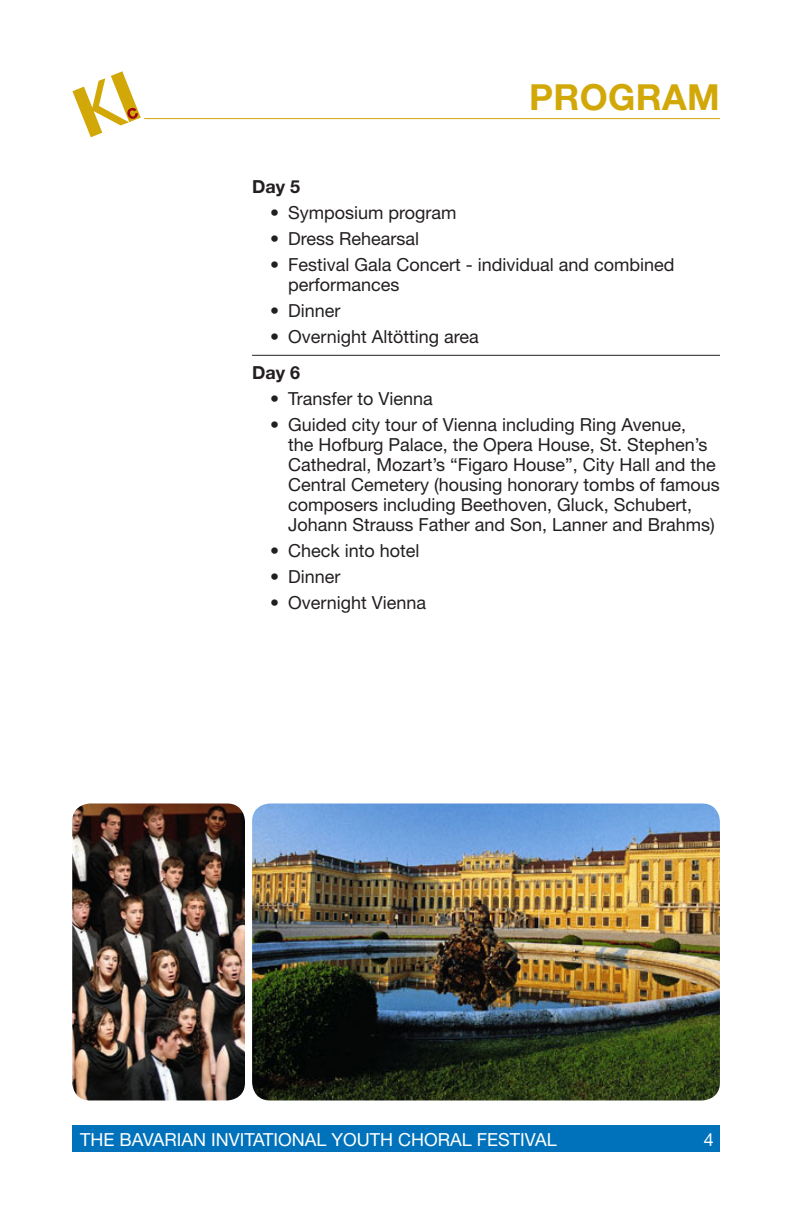
<style>
.page{position:relative;width:792px;height:1224px;background:#fff}
.page>*{position:absolute;margin:0;border:0;box-sizing:border-box;transform-origin:0 0}
.ChapterHead{font:700 36px "Helvetica Neue LT Std";letter-spacing:.01em;color:#d2a808}
.program_copy{font:18px/20px "Helvetica Neue LT Std";color:#231f20}
.t1{font:18px "Helvetica Neue LT Std";color:#fff}
.program_copy-2{font:700 18px "Helvetica Neue LT Std";color:#231f20}
.program_subhead{font:700 18px "Helvetica Neue LT Std";color:#231f20}
</style>
<div class="page">
<svg style="left:72px;top:71px;width:69px;height:66px"></svg>
<div style="left:72px;top:1125px;width:648px;height:27px;background:#0072bc"></div>
<hr style="left:144px;top:118px;width:576px;height:1px;background:#d2a808">
<img style="left:72px;top:803px;width:173px;height:297px">
<hr style="left:252px;top:355px;width:468px;height:1px;background:#231f20">
<img style="left:252px;top:803px;width:468px;height:297px">
<p class="ChapterHead" style="left:529px;top:75px;width:192px">PROGRAM</p>
<p class="program_copy-2" style="left:252px;top:175px;width:50px">Day 5</p>
<p class="program_copy" style="left:270px;top:202px;width:188px">• Symposium program</p>
<p class="program_copy" style="left:270px;top:228px;width:151px">• Dress Rehearsal</p>
<p class="program_copy" style="left:288px;top:254px;width:388px;text-indent:-18px">• Festival Gala Concert - individual and combined performances</p>
<p class="program_copy" style="left:270px;top:300px;width:72px">• Dinner</p>
<p class="program_copy" style="left:270px;top:326px;width:210px">• Overnight Altötting area</p>
<p class="program_subhead" style="left:252px;top:361px;width:50px">Day 6</p>
<p class="program_copy" style="left:270px;top:388px;width:164px">• Transfer to Vienna</p>
<p class="program_copy" style="left:288px;top:414px;width:433px;text-indent:-18px">• Guided city tour of Vienna including Ring Avenue,<br>the Hofburg Palace, the Opera House, St. Stephen’s Cathedral, Mozart’s “Figaro House”, City Hall and the Central Cemetery (housing honorary tombs of famous composers including Beethoven, Gluck, Schubert, Johann Strauss Father and Son, Lanner and Brahms)</p>
<p class="program_copy" style="left:270px;top:540px;width:151px">• Check into hotel</p>
<p class="program_copy" style="left:270px;top:566px;width:72px">• Dinner</p>
<p class="program_copy" style="left:270px;top:592px;width:158px">• Overnight Vienna</p>
<p class="t1" style="left:80px;top:1129px;width:478px">THE BAVARIAN INVITATIONAL YOUTH CHORAL FESTIVAL</p>
<p class="t1" style="left:704px;top:1129px;width:12px">4</p>
</div>
